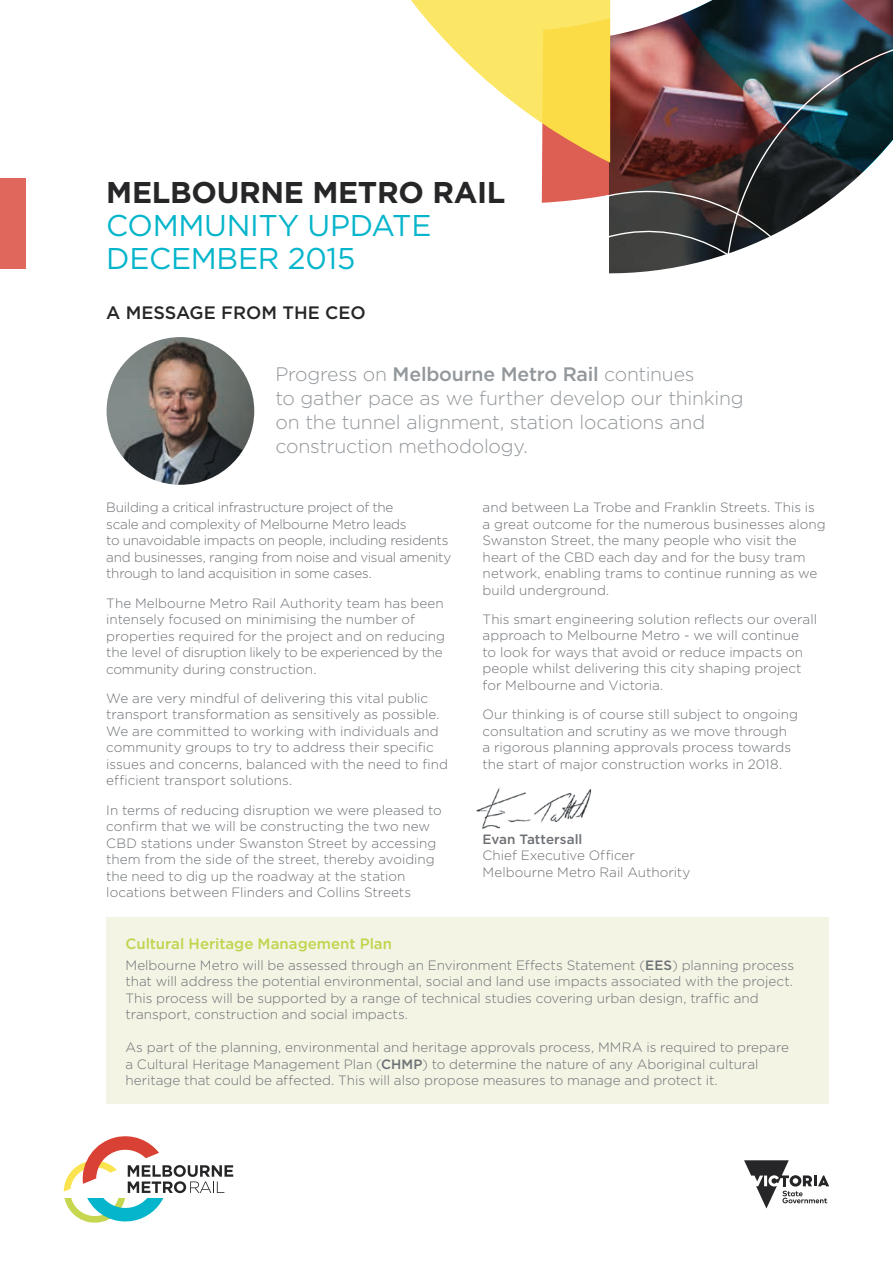
<style>
.page{position:relative;width:893px;height:1263px;background:#fff}
.page>*{position:absolute;margin:0;border:0;box-sizing:border-box;transform-origin:0 0}
.t1{font:30px/33px "Gotham HTF";letter-spacing:-.01em;color:#05b5cb}
.t2{font:700 30px "Gotham HTF";letter-spacing:-.01em;color:#262527}
.t3{font:300 19.5px/24px "Gotham HTF";letter-spacing:-.01em;color:#92979b}
.t4{font:500 18px "Gotham HTF";color:#262527}
.t5{font:500 15px "Gotham HTF";color:#c2d44e}
.t6{font:300 13.5px/16.5px "Gotham HTF";letter-spacing:-.005em;color:#6c7074}
.t7{font:500 13.5px "Gotham HTF";color:#6c7074}
.s1{font-weight:500}
</style>
<div class="page">
<svg style="left:411px;top:0;width:131px;height:123px"></svg>
<svg style="left:541px;top:186px;width:152px;height:88px"></svg>
<svg style="left:693px;top:203px;width:133px;height:61px"></svg>
<img style="left:542px;top:0;width:351px;height:203px">
<svg style="left:744px;top:1160px;width:85px;height:48px"></svg>
<svg style="left:64px;top:1136px;width:169px;height:86px"></svg>
<img style="left:476px;top:787px;width:116px;height:42px">
<img style="left:107px;top:337px;width:147px;height:148px;border-radius:74px">
<div style="left:0;top:178px;width:26px;height:91px;background:#df675b"></div>
<div style="left:106px;top:917px;width:723px;height:187px;background:#f3f4e4"></div>
<h1 class="t2" style="left:106px;top:175px;width:401px">MELBOURNE METRO RAIL</h1>
<h1 class="t1" style="left:106px;top:208px;width:327px">COMMUNITY UPDATE<br>DECEMBER 2015</h1>
<h3 class="t4" style="left:106px;top:302px;width:261px">A MESSAGE FROM THE CEO</h3>
<h2 class="t3" style="left:276px;top:362px;width:470px">Progress on <span class="s1">Melbourne Metro Rail</span> continues<br>to gather pace as we further develop our thinking on the tunnel alignment, station locations and construction methodology.</h2>
<p class="t6" style="left:106px;top:499px;width:347px">Building a critical infrastructure project of the<br>scale and complexity of Melbourne Metro leads<br>to unavoidable impacts on people, including residents and businesses, ranging from noise and visual amenity through to land acquisition in some cases.</p>
<p class="t6" style="left:106px;top:594px;width:340px">The Melbourne Metro Rail Authority team has been intensely focused on minimising the number of properties required for the project and on reducing the level of disruption likely to be experienced by the community during construction.</p>
<p class="t6" style="left:106px;top:690px;width:343px">We are very mindful of delivering this vital public transport transformation as sensitively as possible.<br>We are committed to working with individuals and community groups to try to address their specific issues and concerns, balanced with the need to find efficient transport solutions.</p>
<p class="t6" style="left:106px;top:801px;width:337px">In terms of reducing disruption we were pleased to confirm that we will be constructing the two new CBD stations under Swanston Street by accessing them from the side of the street, thereby avoiding the need to dig up the roadway at the station locations between Flinders and Collins Streets</p>
<p class="t6" style="left:483px;top:499px;width:345px">and between La Trobe and Franklin Streets. This is a great outcome for the numerous businesses along Swanston Street, the many people who visit the heart of the CBD each day and for the busy tram network, enabling trams to continue running as we build underground.</p>
<p class="t6" style="left:483px;top:611px;width:336px">This smart engineering solution reflects our overall approach to Melbourne Metro - we will continue<br>to look for ways that avoid or reduce impacts on people whilst delivering this city shaping project for Melbourne and Victoria.</p>
<p class="t6" style="left:483px;top:706px;width:317px">Our thinking is of course still subject to ongoing consultation and scrutiny as we move through a rigorous planning approvals process towards the start of major construction works in 2018.</p>
<p class="t7" style="left:483px;top:831px;width:101px">Evan Tattersall</p>
<p class="t6" style="left:483px;top:847px;width:209px">Chief Executive Officer<br>Melbourne Metro Rail Authority</p>
<p class="t5" style="left:125px;top:935px;width:268px">Cultural Heritage Management Plan</p>
<p class="t6" style="left:125px;top:956px;width:670px">Melbourne Metro will be assessed through an Environment Effects Statement (<span class="s1">EES</span>) planning process that will address the potential environmental, social and land use impacts associated with the project.<br>This process will be supported by a range of technical studies covering urban design, traffic and transport, construction and social impacts.</p>
<p class="t6" style="left:125px;top:1039px;width:665px">As part of the planning, environmental and heritage approvals process, MMRA is required to prepare a Cultural Heritage Management Plan (<span class="s1">CHMP</span>) to determine the nature of any Aboriginal cultural heritage that could be affected. This will also propose measures to manage and protect it.</p>
</div>
